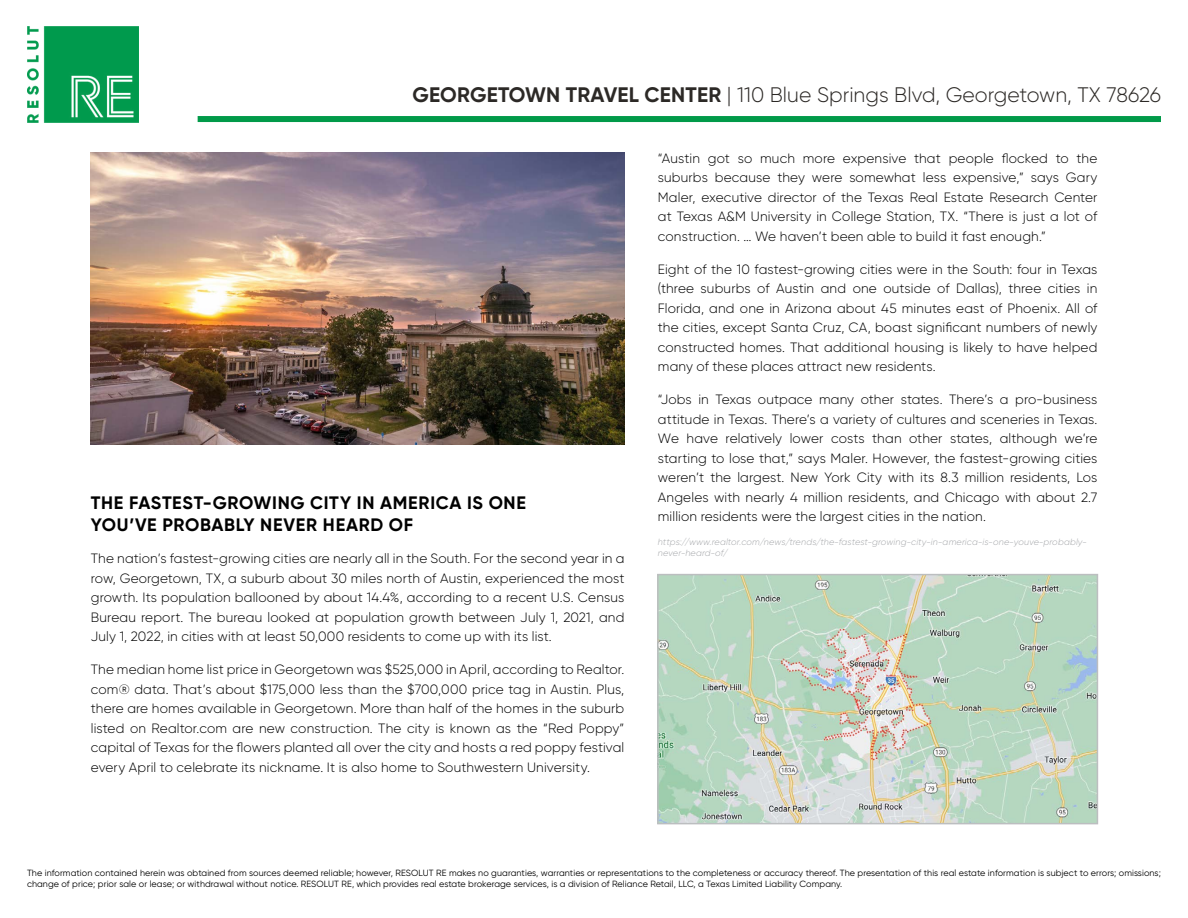
<style>
.page{position:relative;width:1188px;height:918px;background:#fff}
.page>*{position:absolute;margin:0;border:0;box-sizing:border-box;transform-origin:0 0}
.t1{font:300 21px "Gilroy";color:#2c2926}
.t2{font:700 18px/21.6px "Gilroy";letter-spacing:.04em;color:#000}
.t3{font:300 13.5px/19.5px "Gilroy";letter-spacing:.01em;color:#000;text-align:justify}
.t4{font:9px/10.5px "Gilroy";letter-spacing:.01em;color:#000}
.t5{font:italic 300 9px/10.5px "Gilroy";letter-spacing:.015em;color:#a6a8ab}
.s1{font-weight:700}
</style>
<div class="page">
<img style="left:91px;top:152px;width:533px;height:293px">
<img style="left:660px;top:577px;width:435px;height:244px">
<div style="left:657px;top:574px;width:441px;height:250px;border:2px solid #bcbec0"></div>
<img style="left:27px;top:27px;width:112px;height:95px">
<div style="left:198px;top:116px;width:963px;height:6px;background:#019a49"></div>
<h1 class="t1" style="left:412px;top:82px;width:750px"><span class="s1">GEORGETOWN TRAVEL CENTER</span> | 110 Blue Springs Blvd, Georgetown, TX 78626</h1>
<h2 class="t2" style="left:91px;top:492px;width:437px">THE FASTEST-GROWING CITY IN AMERICA IS ONE<br>YOU’VE PROBABLY NEVER HEARD OF</h2>
<p class="t3" style="left:91px;top:549px;width:535px">The nation’s fastest-growing cities are nearly all in the South. For the second year in a row, Georgetown, TX, a suburb about 30 miles north of Austin, experienced the most growth. Its population ballooned by about 14.4%, according to a recent U.S. Census Bureau report. The bureau looked at population growth between July 1, 2021, and July 1, 2022, in cities with at least 50,000 residents to come up with its list.</p>
<p class="t3" style="left:91px;top:660px;width:535px">The median home list price in Georgetown was $525,000 in April, according to Realtor. com® data. That’s about $175,000 less than the $700,000 price tag in Austin. Plus, there are homes available in Georgetown. More than half of the homes in the suburb listed on Realtor.com are new construction. The city is known as the “Red Poppy” capital of Texas for the flowers planted all over the city and hosts a red poppy festival every April to celebrate its nickname. It is also home to Southwestern University.</p>
<p class="t3" style="left:658px;top:148px;width:441px">“Austin got so much more expensive that people flocked to the suburbs because they were somewhat less expensive,” says Gary Maler, executive director of the Texas Real Estate Research Center at Texas A&amp;M University in College Station, TX. “There is just a lot of construction. … We haven’t been able to build it fast enough.”</p>
<p class="t3" style="left:658px;top:259px;width:441px">Eight of the 10 fastest-growing cities were in the South: four in Texas (three suburbs of Austin and one outside of Dallas), three cities in Florida, and one in Arizona about 45 minutes east of Phoenix. All of the cities, except Santa Cruz, CA, boast significant numbers of newly constructed homes. That additional housing is likely to have helped many of these places attract new residents.</p>
<p class="t3" style="left:658px;top:390px;width:441px">“Jobs in Texas outpace many other states. There’s a pro-business attitude in Texas. There’s a variety of cultures and sceneries in Texas.<br>We have relatively lower costs than other states, although we’re starting to lose that,” says Maler. However, the fastest-growing cities weren’t the largest. New York City with its 8.3 million residents, Los Angeles with nearly 4 million residents, and Chicago with about 2.7 million residents were the largest cities in the nation.</p>
<p class="t5" style="left:658px;top:537px;width:431px">https://www.realtor.com/news/trends/the-fastest-growing-city-in-america-is-one-youve-probably&shy;never-heard-of/</p>
<p class="t4" style="left:27px;top:868px;width:1135px">The information contained herein was obtained from sources deemed reliable; however, RESOLUT RE makes no guaranties, warranties or representations to the completeness or accuracy thereof. The presentation of this real estate information is subject to errors; omissions; change of price; prior sale or lease; or withdrawal without notice. RESOLUT RE, which provides real estate brokerage services, is a division of Reliance Retail, LLC, a Texas Limited Liability Company.</p>
</div>
